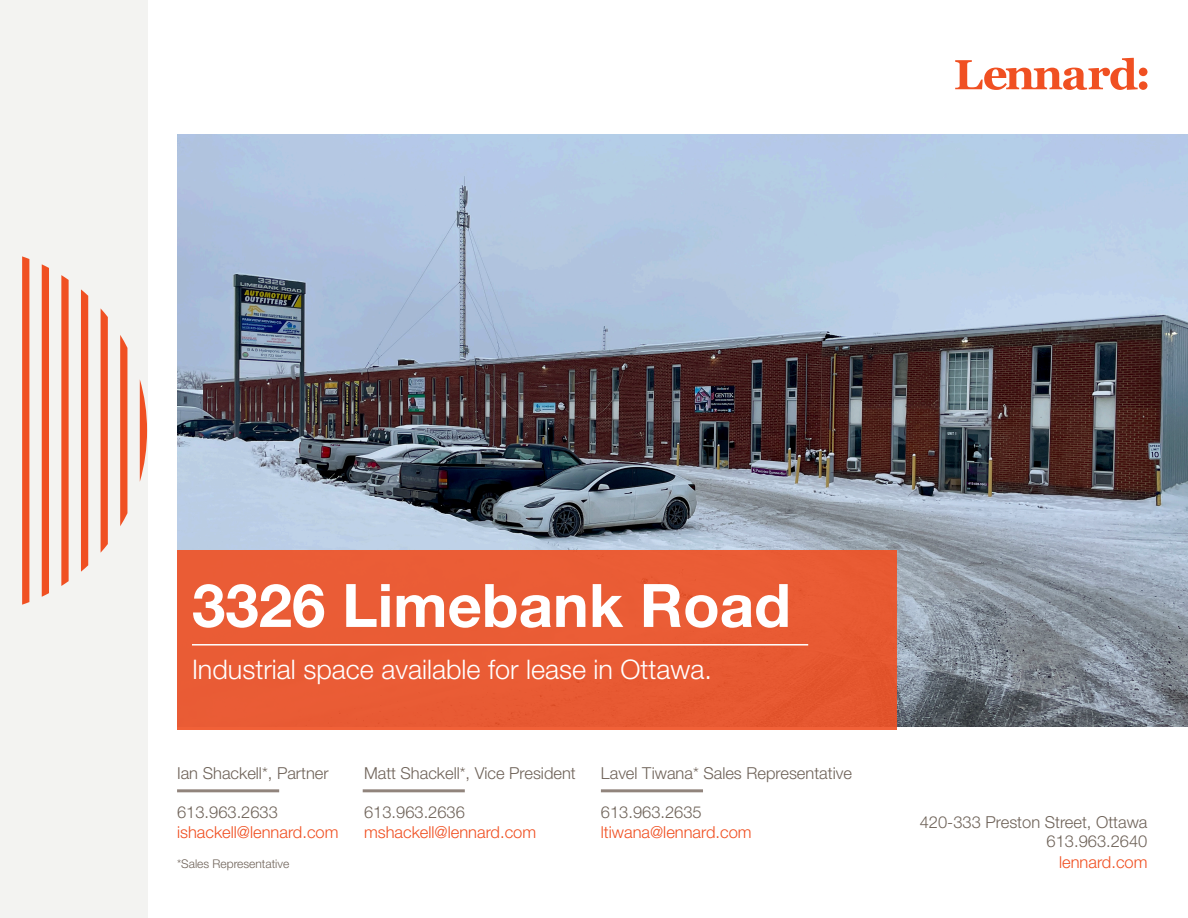
<style>
.page{position:relative;width:1188px;height:918px;background:#fff}
.page>*{position:absolute;margin:0;border:0;box-sizing:border-box;transform-origin:0 0}
.Heading_1{font:700 60px "Helvetica Neue LT Std";color:#fff}
.Subheading_1{font:300 27px "Helvetica Neue LT Std";color:#fff}
.Paragraph{font:300 16.5px/19.8px "Helvetica Neue LT Std";color:#6f6359;text-align:right}
.Paragraph-2{font:300 16.5px/19.8px "Helvetica Neue LT Std";color:#f05022}
.Paragraph-3{font:300 12px "Helvetica Neue LT Std";color:#6f6359}
.s1{color:#6f6359}
</style>
<div class="page">
<div style="left:0;top:0;width:147px;height:918px;background:#f3f3f1"></div>
<svg style="left:955px;top:58px;width:193px;height:32px"></svg>
<svg style="left:22px;top:256px;width:7px;height:349px;background:#f05427"></svg>
<div style="left:42px;top:264px;width:7px;height:333px;background:#f05022"></div>
<svg style="left:61px;top:275px;width:8px;height:311px;background:#f06137"></svg>
<div style="left:81px;top:289px;width:7px;height:283px;background:#f05022"></div>
<svg style="left:101px;top:309px;width:7px;height:243px;background:#f0582c"></svg>
<svg style="left:120px;top:335px;width:7px;height:191px"></svg>
<svg style="left:140px;top:380px;width:7px;height:101px"></svg>
<img style="left:177px;top:135px;width:1011px;height:591px">
<div style="left:177px;top:551px;width:720px;height:179px;background:#e95c35"></div>
<hr style="left:192px;top:644px;width:616px;height:2px;background:#fff">
<hr style="left:363px;top:789px;width:102px;height:3px;background:#91847c">
<hr style="left:601px;top:789px;width:102px;height:3px;background:#91847c">
<hr style="left:177px;top:789px;width:102px;height:3px;background:#91847c">
<p class="Heading_1" style="left:192px;top:568px;width:600px">3326 Limebank Road</p>
<p class="Subheading_1" style="left:192px;top:653px;width:522px">Industrial space available for lease in Ottawa.</p>
<p class="Paragraph" style="left:177px;top:763px;width:153px">Ian Shackell*, Partner</p>
<p class="Paragraph-2" style="left:177px;top:802px;width:163px"><span class="s1">613.963.2633 </span>ishackell@lennard.com</p>
<p class="Paragraph-3" style="left:177px;top:856px;width:114px">*Sales Representative</p>
<p class="Paragraph" style="left:364px;top:763px;width:213px">Matt Shackell*, Vice President</p>
<p class="Paragraph-2" style="left:364px;top:802px;width:174px"><span class="s1">613.963.2636 </span>mshackell@lennard.com</p>
<p class="Paragraph" style="left:601px;top:763px;width:253px">Lavel Tiwana* Sales Representative</p>
<p class="Paragraph-2" style="left:601px;top:802px;width:152px"><span class="s1">613.963.2635 </span>ltiwana@lennard.com</p>
<p class="Paragraph" style="left:920px;top:812px;width:229px">420-333 Preston Street, Ottawa<br>613.963.2640</p>
<p class="Paragraph-2" style="left:1059px;top:851px;width:90px">lennard.com</p>
</div>
